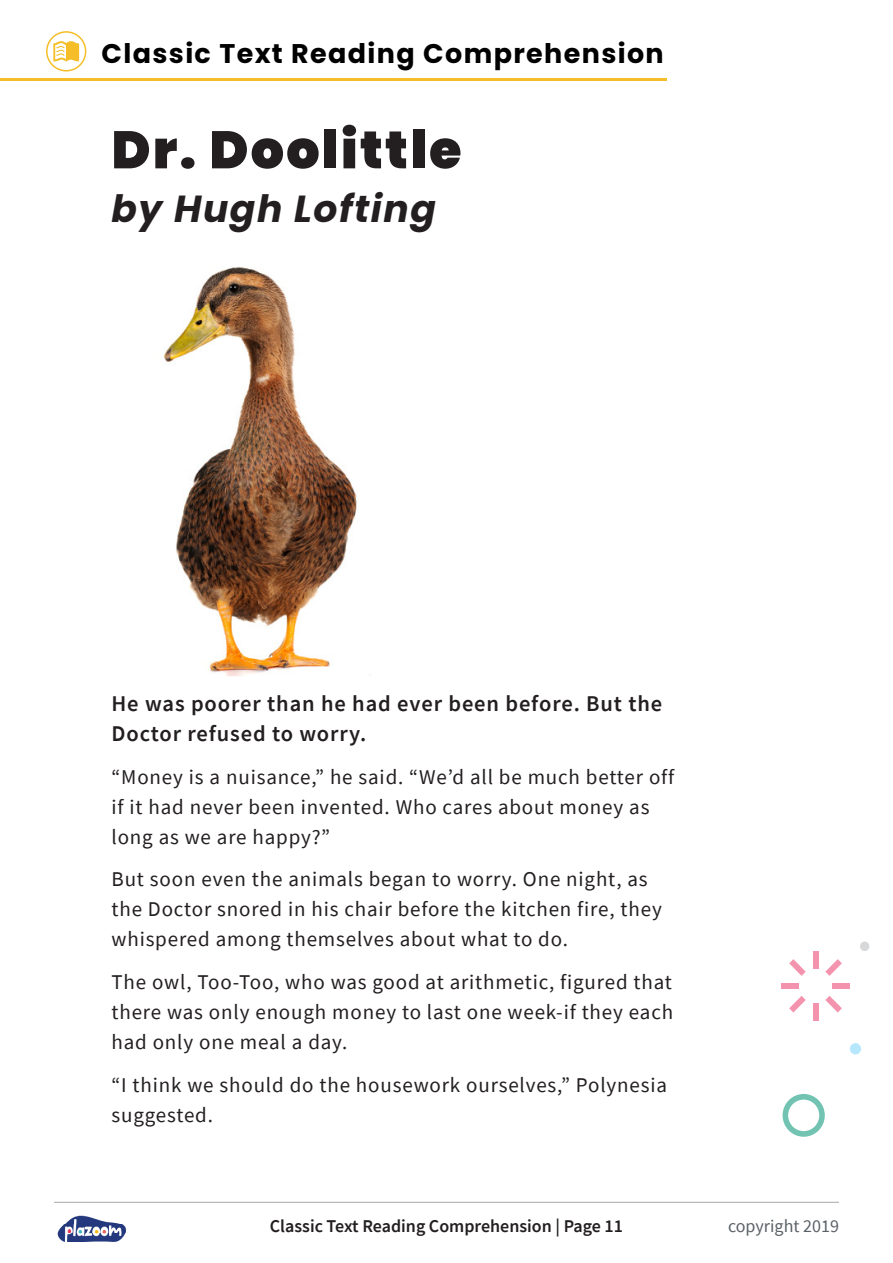
<style>
.page{position:relative;width:893px;height:1263px;background:#fff}
.page>*{position:absolute;margin:0;border:0;box-sizing:border-box;transform-origin:0 0}
.t1{font:900 52.65px "Poppins";letter-spacing:.04em;color:#231f20}
.t2{font:italic 700 37.65px "Poppins";letter-spacing:.04em;color:#231f20}
.t3{font:700 27px "Poppins";letter-spacing:.05em;color:#000001}
.t4{font:600 22.5px/30px "Source Sans Pro";letter-spacing:.04em;color:#231f20}
.t5{font:21px/30px "Source Sans Pro";letter-spacing:.04em;color:#231f20}
.t6{font:600 18px "Source Sans Pro";color:#231f20}
.t7{font:18px "Source Sans Pro";color:#5a6166}
</style>
<div class="page">
<hr style="left:54px;top:1202px;width:785px;height:1px;background:#a8a9ad">
<img style="left:57px;top:1216px;width:68px;height:26px">
<hr style="left:0;top:79px;width:667px;height:2px;background:#f5be28">
<div style="left:46px;top:31px;width:40px;height:41px;border:2px solid #f5be28;border-radius:50%"></div>
<svg style="left:53px;top:41px;width:26px;height:21px"></svg>
<img style="left:164px;top:267px;width:207px;height:409px">
<div style="left:813px;top:951px;width:5px;height:18px;background:#f493ad"></div>
<div style="left:813px;top:1003px;width:5px;height:17px;background:#f493ad"></div>
<svg style="left:825px;top:959px;width:17px;height:17px"></svg>
<svg style="left:789px;top:996px;width:17px;height:16px"></svg>
<div style="left:832px;top:983px;width:18px;height:6px;background:#f493ad"></div>
<div style="left:781px;top:983px;width:18px;height:6px;background:#f493ad"></div>
<svg style="left:825px;top:996px;width:17px;height:16px"></svg>
<svg style="left:789px;top:959px;width:17px;height:17px"></svg>
<div style="left:860px;top:941px;width:9px;height:10px;background:#d7d8da;border-radius:50%"></div>
<div style="left:850px;top:1043px;width:11px;height:11px;background:#b7e7fd;border-radius:50%"></div>
<svg style="left:782px;top:1094px;width:43px;height:43px"></svg>
<p class="t3" style="left:102px;top:37px;width:564px">Classic Text Reading Comprehension</p>
<p class="t1" style="left:111px;top:119px;width:352px">Dr. Doolittle</p>
<p class="t2" style="left:111px;top:187px;width:326px">by Hugh Lofting</p>
<p class="t4" style="left:111px;top:688px;width:552px">He was poorer than he had ever been before. But the<br>Doctor refused to worry.</p>
<p class="t5" style="left:111px;top:761px;width:564px">“Money is a nuisance,” he said. “We’d all be much better off if it had never been invented. Who cares about money as long as we are happy?”</p>
<p class="t5" style="left:111px;top:864px;width:552px">But soon even the animals began to worry. One night, as the Doctor snored in his chair before the kitchen fire, they whispered among themselves about what to do.</p>
<p class="t5" style="left:111px;top:967px;width:563px;text-align:justify">The owl, Too-Too, who was good at arithmetic, figured that there was only enough money to last one week-if they each had only one meal a day.</p>
<p class="t5" style="left:111px;top:1070px;width:557px">“I think we should do the housework ourselves,” Polynesia suggested.</p>
<p class="t6" style="left:270px;top:1214px;width:355px">Classic Text Reading Comprehension | Page 11</p>
<p class="t7" style="left:728px;top:1214px;width:112px">copyright 2019</p>
</div>
